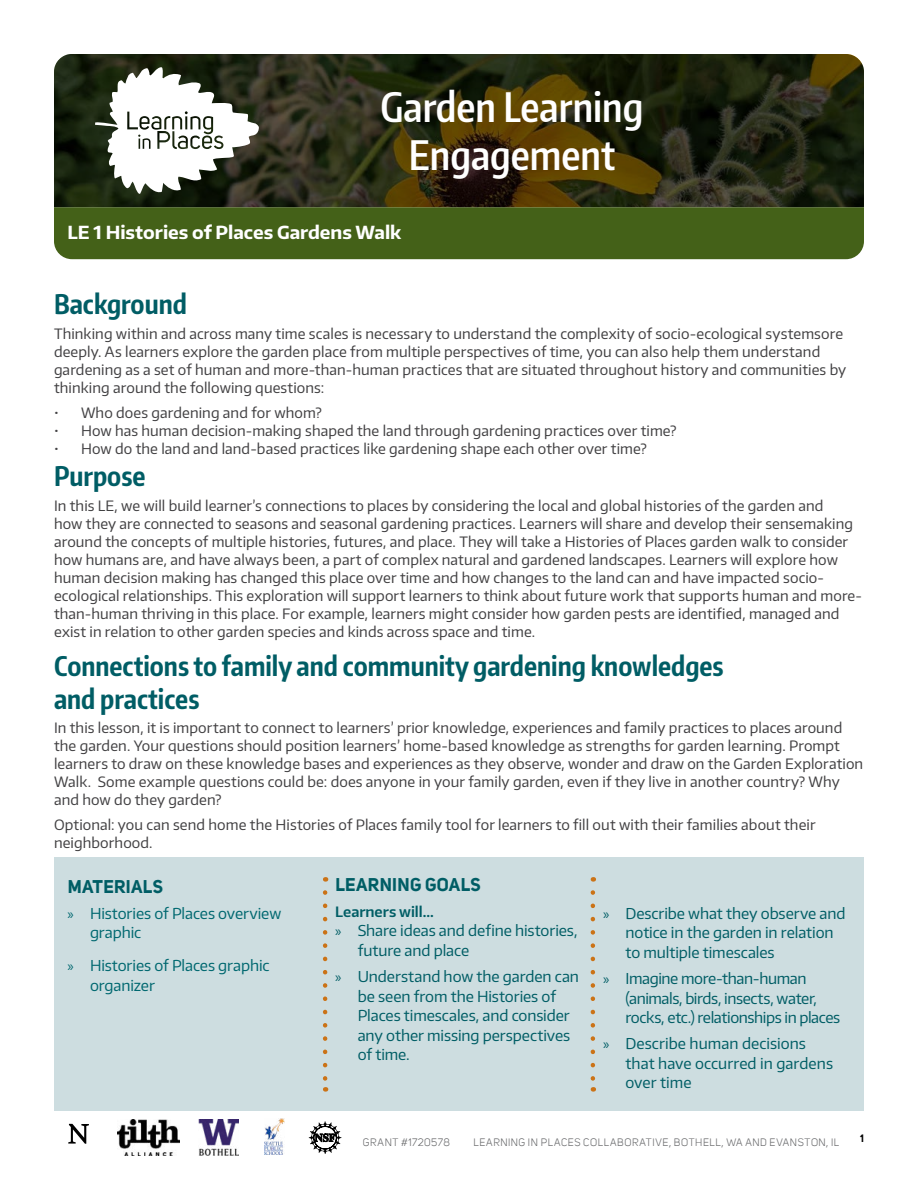
<style>
.page{position:relative;width:918px;height:1188px;background:#fff}
.page>*{position:absolute;margin:0;border:0;box-sizing:border-box;transform-origin:0 0}
.Color_box_head_rever{font:600 40.5px/48.6px "Encode Sans Compressed";color:#fff;text-align:center}
.Section_header{font:700 27px/32.4px "Encode Sans Compressed";color:#005d65}
.Color_box_head_rever-2{font:700 18px "Encode Sans Normal";color:#fff}
.t1{font:700 18px "Uni Sans";letter-spacing:.02em;color:#005d65}
.t2{font:15px/19.5px "Encode Sans Normal";letter-spacing:-.005em;color:#005d65}
.t3{font:15px/19.5px "Encode Sans Normal";letter-spacing:-.025em;color:#005d65}
.t4{font:15px/19.5px "Encode Sans Normal";letter-spacing:-.01em;color:#006870}
.text{font:14.25px/18px "Encode Sans Normal";letter-spacing:.01em;color:#414042}
.color_box_bullets{font:600 14.25px "Encode Sans Normal";color:#005d65}
.t5{font:10.5px "Uni Sans";letter-spacing:.055em;color:#636466}
.t6{font:700 10.5px "Uni Sans";color:#000}
.s1{font-family:"Myriad Pro"}
</style>
<div class="page">
<svg style="left:54px;top:54px;width:810px;height:153px;background:#2c2a11"></svg>
<img style="left:264px;top:1118px;width:20px;height:36px">
<img style="left:199px;top:1120px;width:40px;height:36px">
<img style="left:117px;top:1120px;width:63px;height:36px">
<svg style="left:68px;top:1124px;width:21px;height:20px"></svg>
<svg style="left:309px;top:1121px;width:32px;height:33px"></svg>
<div style="left:54px;top:207px;width:810px;height:52px;background:#446118"></div>
<div style="left:54px;top:857px;width:810px;height:253px;background:#cddde0"></div>
<svg style="left:323px;top:892px;width:4px;height:200px"></svg>
<svg style="left:591px;top:892px;width:4px;height:200px"></svg>
<svg style="left:95px;top:67px;width:164px;height:127px"></svg>
<p class="Color_box_head_rever" style="left:380px;top:81px;width:265px">Garden Learning<br>Engagement</p>
<p class="Color_box_head_rever-2" style="left:68px;top:221px;width:335px">LE 1 Histories of Places Gardens Walk</p>
<p class="Section_header" style="left:54px;top:287px;width:134px">Background</p>
<p class="text" style="left:54px;top:324px;width:794px">Thinking within and across many time scales is necessary to understand the complexity of socio-ecological systemsore deeply. As learners explore the garden place from multiple perspectives of time, you can also help them understand gardening as a set of human and more-than-human practices that are situated throughout history and communities by thinking around the following questions:</p>
<p class="text" style="left:54px;top:403px;width:269px">• Who does gardening and for whom?</p>
<p class="text" style="left:54px;top:421px;width:624px">• How has human decision-making shaped the land through gardening practices over time?</p>
<p class="text" style="left:54px;top:439px;width:594px">• How do the land and land-based practices like gardening shape each other over time?</p>
<p class="Section_header" style="left:54px;top:459px;width:93px">Purpose</p>
<p class="text" style="left:54px;top:496px;width:810px">In this LE, we will build learner’s connections to places by considering the local and global histories of the garden and<br>how they are connected to seasons and seasonal gardening practices. Learners will share and develop their sensemaking around the concepts of multiple histories, futures, and place. They will take a Histories of Places garden walk to consider how humans are, and have always been, a part of complex natural and gardened landscapes. Learners will explore how human decision making has changed this place over time and how changes to the land can and have impacted socio&shy;ecological relationships. This exploration will support learners to think about future work that supports human and more&shy;than-human thriving in this place. For example, learners might consider how garden pests are identified, managed and exist in relation to other garden species and kinds across space and time.</p>
<p class="Section_header" style="left:54px;top:649px;width:671px">Connections to family and community gardening knowledges and practices</p>
<p class="text" style="left:54px;top:719px;width:811px">In this lesson, it is important to connect to learners’ prior knowledge, experiences and family practices to places around the garden. Your questions should position learners’ home-based knowledge as strengths for garden learning. Prompt learners to draw on these knowledge bases and experiences as they observe, wonder and draw on the Garden Exploration Walk. Some example questions could be: does anyone in your family garden, even if they live in another country? Why and how do they garden?</p>
<p class="text" style="left:54px;top:815px;width:763px">Optional: you can send home the Histories of Places family tool for learners to fill out with their families about their neighborhood.</p>
<p class="t1" style="left:68px;top:875px;width:97px">MATERIALS</p>
<p class="t4" style="left:90px;top:903px;width:193px;text-indent:-22px"><span class="s1">»</span> Histories of Places overview graphic</p>
<p class="t4" style="left:90px;top:955px;width:181px;text-indent:-22px"><span class="s1">»</span> Histories of Places graphic organizer</p>
<p class="t1" style="left:335px;top:873px;width:147px">LEARNING GOALS</p>
<p class="color_box_bullets" style="left:335px;top:902px;width:100px">Learners will...</p>
<p class="t2" style="left:358px;top:921px;width:221px;text-indent:-22px"><span class="s1">»</span> Share ideas and define histories, future and place</p>
<p class="t2" style="left:358px;top:966px;width:223px;text-indent:-22px"><span class="s1">»</span> Understand how the garden can be seen from the Histories of<br>Places timescales, and consider any other missing perspectives of time.</p>
<p class="t2" style="left:626px;top:903px;width:222px;text-indent:-22px"><span class="s1">»</span> Describe what they observe and notice in the garden in relation to multiple timescales</p>
<p class="t3" style="left:626px;top:968px;width:216px;text-indent:-22px"><span class="s1">»</span> Imagine more-than-human (animals, birds, insects, water, rocks, etc.) relationships in places</p>
<p class="t2" style="left:626px;top:1033px;width:209px;text-indent:-22px"><span class="s1">»</span> Describe human decisions that have occurred in gardens over time</p>
<p class="t5" style="left:363px;top:1136px;width:89px">GRANT #1720578</p>
<p class="t5" style="left:473px;top:1136px;width:367px">LEARNING IN PLACES COLLABORATIVE, BOTHELL, WA AND EVANSTON, IL</p>
<p class="t6" style="left:860px;top:1132px;width:5px">1</p>
</div>
